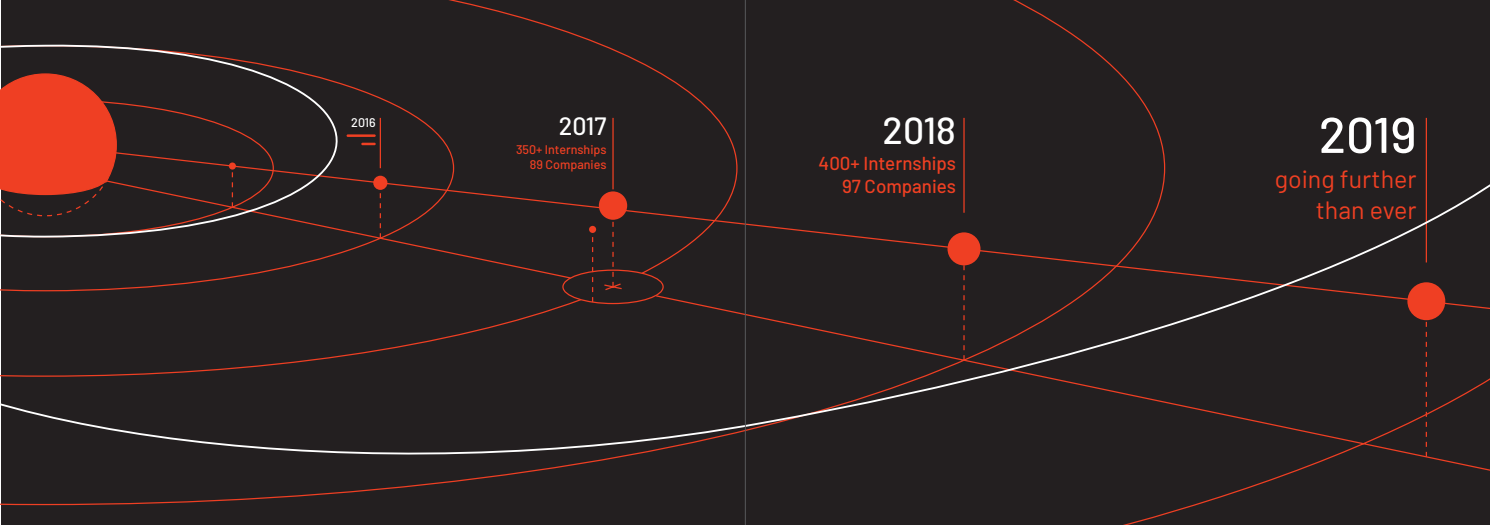
<style>
.page{position:relative;width:1490px;height:525px;background:#fff}
.page>*{position:absolute;margin:0;border:0;box-sizing:border-box;transform-origin:0 0}
.t1{font:500 50px "Barlow";color:#fff}
.t2{font:500 37.5px "Barlow";color:#fff}
.t3{font:25px/31.2px "Barlow";color:#ef4023;text-align:right}
.t4{font:500 25px "Barlow";color:#fff}
.t5{font:500 18.75px/22.5px "Barlow";color:#ef4023;text-align:right}
.t6{font:500 12.5px/15px "Barlow";color:#ef4023;text-align:right}
.t7{font:500 12.5px "Barlow";color:#fff}
</style>
<div class="page">
<div style="left:1px;top:0;width:1488px;height:525px;background:#231f20"></div>
<div style="left:1px;top:40px;width:1488px;height:457px;background:#231f20"></div>
<hr style="left:346px;top:134px;width:30px;height:3px;background:#ef4023">
<svg style="left:361px;top:143px;width:15px;height:2px"></svg>
<hr style="left:745px;top:0;width:1px;height:525px;background:#58595b">
<p class="t7" style="left:351px;top:114px;width:26px">2016</p>
<h3 class="t4" style="left:559px;top:110px;width:49px">2017</h3>
<p class="t6" style="left:516px;top:141px;width:92px">350+ Internships<br>89 Companies</p>
<h2 class="t2" style="left:882px;top:107px;width:75px">2018</h2>
<p class="t5" style="left:818px;top:151px;width:139px">400+ Internships<br>97 Companies</p>
<h1 class="t1" style="left:1319px;top:103px;width:99px">2019</h1>
<h3 class="t3" style="left:1275px;top:162px;width:143px">going further than ever</h3>
</div>
